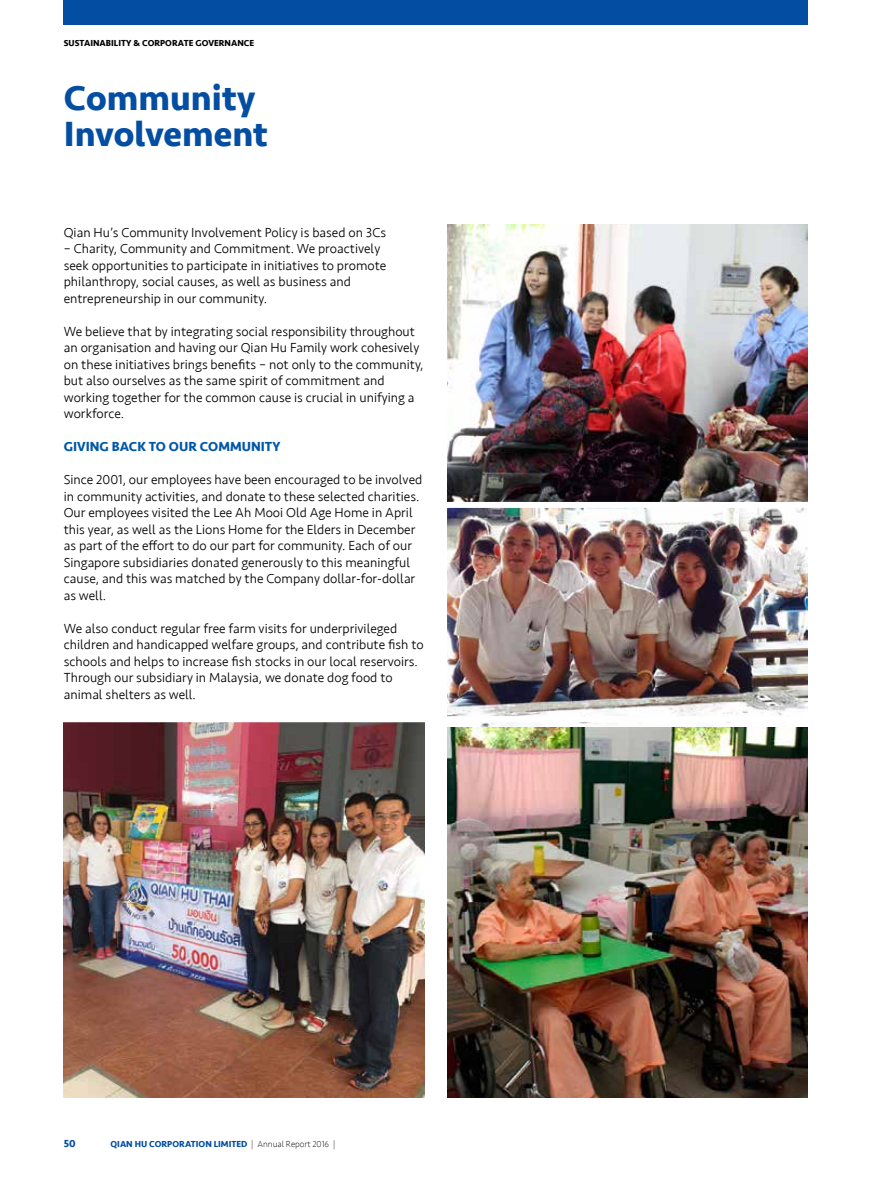
<style>
.page{position:relative;width:893px;height:1191px;background:#fff}
.page>*{position:absolute;margin:0;border:0;box-sizing:border-box;transform-origin:0 0}
.t1{font:700 36px/36px "Seravek";color:#034ea2}
.t2{font:300 13.5px/16.5px "Seravek";color:#000}
.t3{font:700 13.5px "Seravek";color:#0057a8}
.t4{font:700 10.5px "Seravek";color:#034ea2}
.t5{font:700 9px "Seravek";color:#034ea2}
.t6{font:700 9px "Seravek";color:#000}
.s1{font-weight:200;color:#000}
</style>
<div class="page">
<div style="left:64px;top:0;width:744px;height:24px;background:#034ea2"></div>
<img style="left:448px;top:224px;width:360px;height:278px">
<img style="left:448px;top:726px;width:360px;height:371px">
<img style="left:64px;top:722px;width:360px;height:375px">
<img style="left:448px;top:508px;width:360px;height:218px">
<div style="left:52px;top:716px;width:766px;height:6px;background:#fff"></div>
<p class="t6" style="left:64px;top:36px;width:192px">SUSTAINABILITY &amp; CORPORATE GOVERNANCE</p>
<h1 class="t1" style="left:64px;top:79px;width:205px">Community<br>Involvement</h1>
<p class="t2" style="left:64px;top:224px;width:324px">Qian Hu’s Community Involvement Policy is based on 3Cs</p>
<p class="t2" style="left:64px;top:241px;width:324px">– Charity, Community and Commitment. We proactively seek opportunities to participate in initiatives to promote philanthropy, social causes, as well as business and entrepreneurship in our community.</p>
<p class="t2" style="left:64px;top:323px;width:361px">We believe that by integrating social responsibility throughout an organisation and having our Qian Hu Family work cohesively on these initiatives brings benefits – not only to the community, but also ourselves as the same spirit of commitment and working together for the common cause is crucial in unifying a workforce.</p>
<p class="t3" style="left:64px;top:436px;width:218px">GIVING BACK TO OUR COMMUNITY</p>
<p class="t2" style="left:64px;top:472px;width:360px">Since 2001, our employees have been encouraged to be involved in community activities, and donate to these selected charities.<br>Our employees visited the Lee Ah Mooi Old Age Home in April this year, as well as the Lions Home for the Elders in December as part of the effort to do our part for community. Each of our Singapore subsidiaries donated generously to this meaningful cause, and this was matched by the Company dollar-for-dollar as well.</p>
<p class="t2" style="left:64px;top:620px;width:361px">We also conduct regular free farm visits for underprivileged children and handicapped welfare groups, and contribute fish to schools and helps to increase fish stocks in our local reservoirs.<br>Through our subsidiary in Malaysia, we donate dog food to animal shelters as well.</p>
<p class="t4" style="left:64px;top:1135px;width:13px">50</p>
<p class="t5" style="left:111px;top:1136px;width:226px">QIAN HU CORPORATION LIMITED <span class="s1">| Annual Report 2016 |</span></p>
</div>
